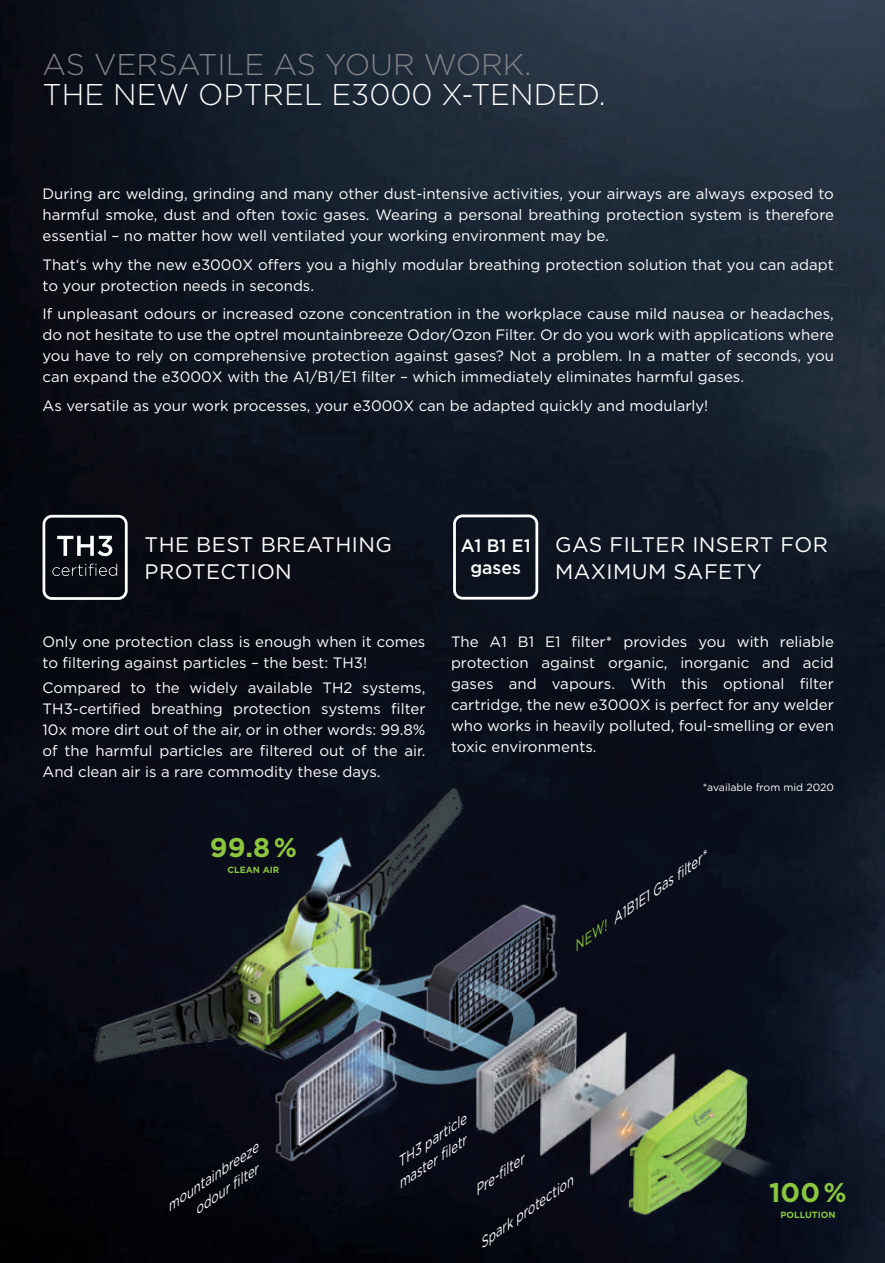
<style>
.page{position:relative;width:885px;height:1263px;background:#fff}
.page>*{position:absolute;margin:0;border:0;box-sizing:border-box;transform-origin:0 0}
.t1{font:300 30px "Gotham";color:#fff}
.t2{font:300 30px "Gotham";color:#808285}
.t3{font:700 27px "Gotham";color:#8bc63e}
.t4{font:21px/27px "Gotham";letter-spacing:.02em;color:#fff}
.t5{font:500 18.15px/21.8px "Gotham";color:#fff;text-align:center}
.t6{font:15px/21px "Gotham";color:#fff;text-align:justify}
.t7{font:italic 13.5px/18px "Gotham";color:#fff}
.t8{font:10.5px "Gotham";color:#fff}
.t9{font:700 9px "Gotham";color:#8bc63e}
.s1{color:#8bc63e}
</style>
<div class="page">
<img style="left:0;top:0;width:884px;height:1263px">
<img style="left:0;top:763px;width:813px;height:460px">
<svg style="left:453px;top:514px;width:85px;height:86px;background:#282e38"></svg>
<svg style="left:43px;top:515px;width:85px;height:85px;background:#36393e"></svg>
<h1 class="t2" style="left:43px;top:45px;width:490px">AS VERSATILE AS YOUR WORK.</h1>
<h1 class="t1" style="left:43px;top:75px;width:564px">THE NEW OPTREL E3000 X-TENDED.</h1>
<p class="t6" style="left:43px;top:183px;width:792px">During arc welding, grinding and many other dust-intensive activities, your airways are always exposed to harmful smoke, dust and often toxic gases. Wearing a personal breathing protection system is therefore essential – no matter how well ventilated your working environment may be.</p>
<p class="t6" style="left:43px;top:254px;width:792px">That‘s why the new e3000X offers you a highly modular breathing protection solution that you can adapt to your protection needs in seconds.</p>
<p class="t6" style="left:43px;top:303px;width:792px">If unpleasant odours or increased ozone concentration in the workplace cause mild nausea or headaches, do not hesitate to use the optrel mountainbreeze Odor/Ozon Filter. Or do you work with applications where you have to rely on comprehensive protection against gases? Not a problem. In a matter of seconds, you can expand the e3000X with the A1/B1/E1 filter – which immediately eliminates harmful gases.</p>
<p class="t6" style="left:43px;top:395px;width:667px">As versatile as your work processes, your e3000X can be adapted quickly and modularly!</p>
<h3 class="t4" style="left:145px;top:531px;width:249px">THE BEST BREATHING<br>PROTECTION</h3>
<p class="t6" style="left:43px;top:631px;width:384px">Only one protection class is enough when it comes to filtering against particles – the best: TH3!</p>
<p class="t6" style="left:43px;top:677px;width:384px">Compared to the widely available TH2 systems, TH3-certified breathing protection systems filter 10x more dirt out of the air, or in other words: 99.8% of the harmful particles are filtered out of the air.<br>And clean air is a rare commodity these days.</p>
<h2 class="t3" style="left:210px;top:829px;width:89px">99.8%</h2>
<p class="t9" style="left:227px;top:864px;width:53px">CLEAN AIR</p>
<p class="t5" style="left:460px;top:534px;width:71px">A1 B1 E1 gases</p>
<h3 class="t4" style="left:555px;top:531px;width:274px">GAS FILTER INSERT FOR<br>MAXIMUM SAFETY</h3>
<p class="t6" style="left:451px;top:631px;width:384px">The A1 B1 E1 filter* provides you with reliable protection against organic, inorganic and acid gases and vapours. With this optional filter cartridge, the new e3000X is perfect for any welder who works in heavily polluted, foul-smelling or even toxic environments.</p>
<p class="t8" style="left:702px;top:780px;width:133px">*available from mid 2020</p>
<p class="t7" style="left:568px;top:940px;width:162px;rotate:-35deg"><span class="s1">NEW!</span> A1B1E1 Gas fi lter*</p>
<p class="t7" style="left:179px;top:1188px;width:89px;text-indent:-21px;rotate:-34deg">mountainbreeze odour fi lter</p>
<p class="t7" style="left:382px;top:1163px;width:95px;text-indent:11px;rotate:-34deg">TH3 particle master fi letr</p>
<p class="t7" style="left:469px;top:1184px;width:60px;rotate:-35deg">Pre-fi lter</p>
<p class="t7" style="left:473px;top:1237px;width:114px;rotate:-35deg">Spark protection</p>
<h2 class="t3" style="left:769px;top:1174px;width:79px">100%</h2>
<p class="t9" style="left:780px;top:1209px;width:57px">POLLUTION</p>
</div>
